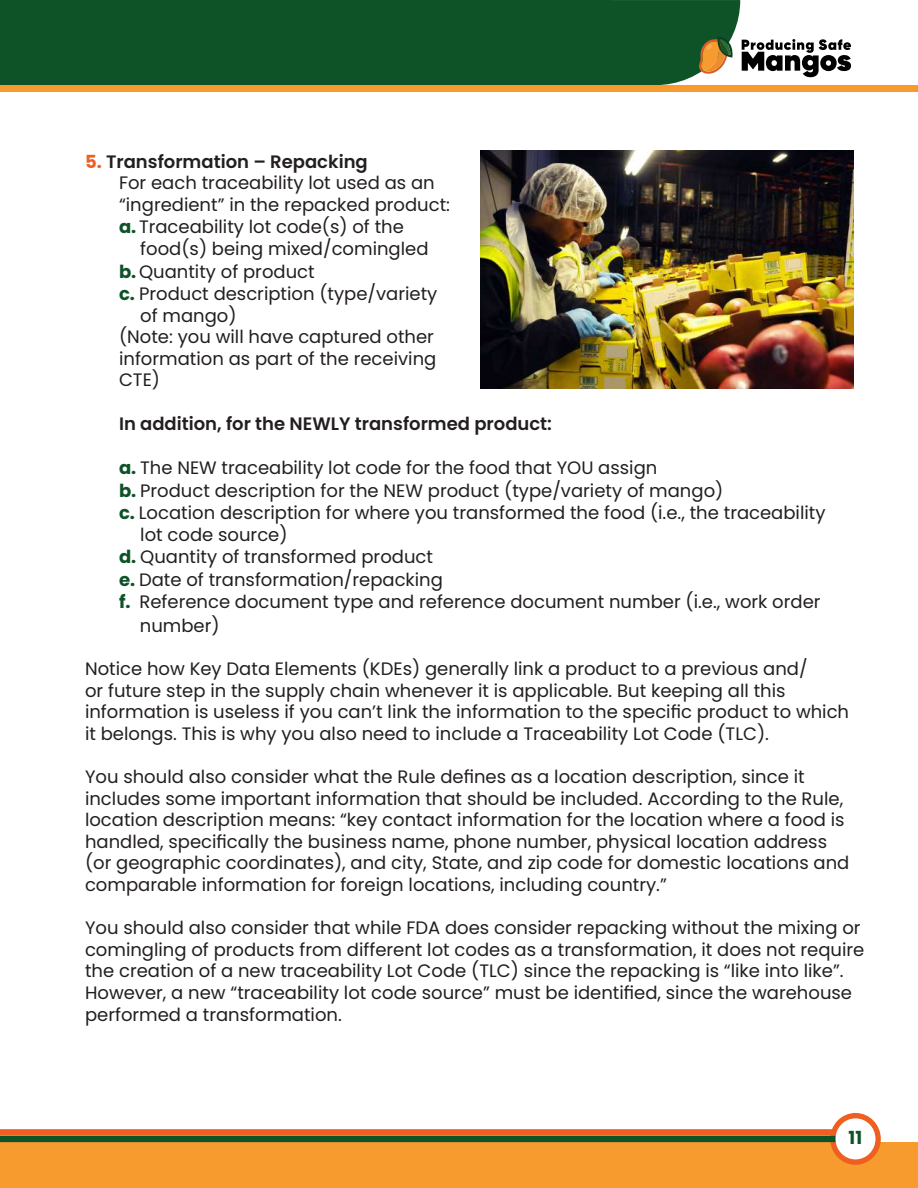
<style>
.page{position:relative;width:918px;height:1188px;background:#fff}
.page>*{position:absolute;margin:0;border:0;box-sizing:border-box;transform-origin:0 0}
.t1{font:18px/21.6px "Poppins";color:#231f20}
.t2{font:600 18px "Poppins";color:#231f20}
.t3{font:700 18px "Poppins";color:#0e5228}
.s1{font-weight:700;color:#ee6022}
.s2{font-weight:600}
.s3{font-weight:700;color:#0e5228}
</style>
<div class="page">
<div style="left:0;top:1142px;width:918px;height:46px;background:#f89b2f"></div>
<svg style="left:830px;top:1113px;width:51px;height:52px"></svg>
<svg style="left:0;top:1129px;width:838px;height:13px;background:#855e2b"></svg>
<div style="left:836px;top:1118px;width:39px;height:41px;background:#fff;border-radius:50%"></div>
<div style="left:0;top:0;width:610px;height:85px;background:#0e5228"></div>
<div style="left:0;top:85px;width:918px;height:7px;background:#f89b2f"></div>
<svg style="left:610px;top:0;width:241px;height:85px"></svg>
<img style="left:480px;top:150px;width:373px;height:238px">
<p class="t1" style="left:119px;top:151px;width:333px;text-indent:-34px"><span class="s1">5.</span> <span class="s2">Transformation – Repacking<br></span>For each traceability lot used as an “ingredient” in the repacked product: <span class="s3">a.</span> Traceability lot code(s) of the</p>
<p class="t1" style="left:140px;top:238px;width:290px">food(s) being mixed/comingled</p>
<p class="t1" style="left:119px;top:261px;width:197px"><span class="s3">b.</span>Quantity of product</p>
<p class="t1" style="left:119px;top:283px;width:320px"><span class="s3">c.</span> Product description (type/variety</p>
<p class="t1" style="left:140px;top:305px;width:98px">of mango)</p>
<p class="t1" style="left:119px;top:326px;width:316px">(Note: you will have captured other</p>
<p class="t1" style="left:119px;top:348px;width:319px">information as part of the receiving</p>
<p class="t1" style="left:119px;top:369px;width:43px">CTE)</p>
<p class="t2" style="left:119px;top:414px;width:434px">In addition, for the NEWLY transformed product:</p>
<p class="t1" style="left:119px;top:457px;width:540px"><span class="s3">a.</span> The NEW traceability lot code for the food that YOU assign</p>
<p class="t1" style="left:119px;top:480px;width:606px"><span class="s3">b.</span> Product description for the NEW product (type/variety of mango)</p>
<p class="t1" style="left:119px;top:502px;width:708px"><span class="s3">c.</span> Location description for where you transformed the food (i.e., the traceability</p>
<p class="t1" style="left:140px;top:524px;width:149px">lot code source)</p>
<p class="t1" style="left:119px;top:546px;width:315px"><span class="s3">d.</span> Quantity of transformed product</p>
<p class="t1" style="left:119px;top:569px;width:325px"><span class="s3">e.</span> Date of transformation/repacking</p>
<p class="t1" style="left:119px;top:591px;width:703px"><span class="s3">f.</span> Reference document type and reference document number (i.e., work order</p>
<p class="t1" style="left:140px;top:615px;width:81px">number)</p>
<p class="t1" style="left:85px;top:658px;width:766px">Notice how Key Data Elements (KDEs) generally link a product to a previous and/<br>or future step in the supply chain whenever it is applicable. But keeping all this information is useless if you can’t link the information to the specific product to which it belongs. This is why you also need to include a Traceability Lot Code (TLC).</p>
<p class="t1" style="left:85px;top:766px;width:766px">You should also consider what the Rule defines as a location description, since it includes some important information that should be included. According to the Rule, location description means: “key contact information for the location where a food is handled, specifically the business name, phone number, physical location address (or geographic coordinates), and city, State, and zip code for domestic locations and comparable information for foreign locations, including country.”</p>
<p class="t1" style="left:85px;top:917px;width:781px">You should also consider that while FDA does consider repacking without the mixing or comingling of products from different lot codes as a transformation, it does not require the creation of a new traceability Lot Code (TLC) since the repacking is “like into like”.<br>However, a new “traceability lot code source” must be identified, since the warehouse performed a transformation.</p>
<p class="t3" style="left:849px;top:1128px;width:15px">11</p>
</div>
